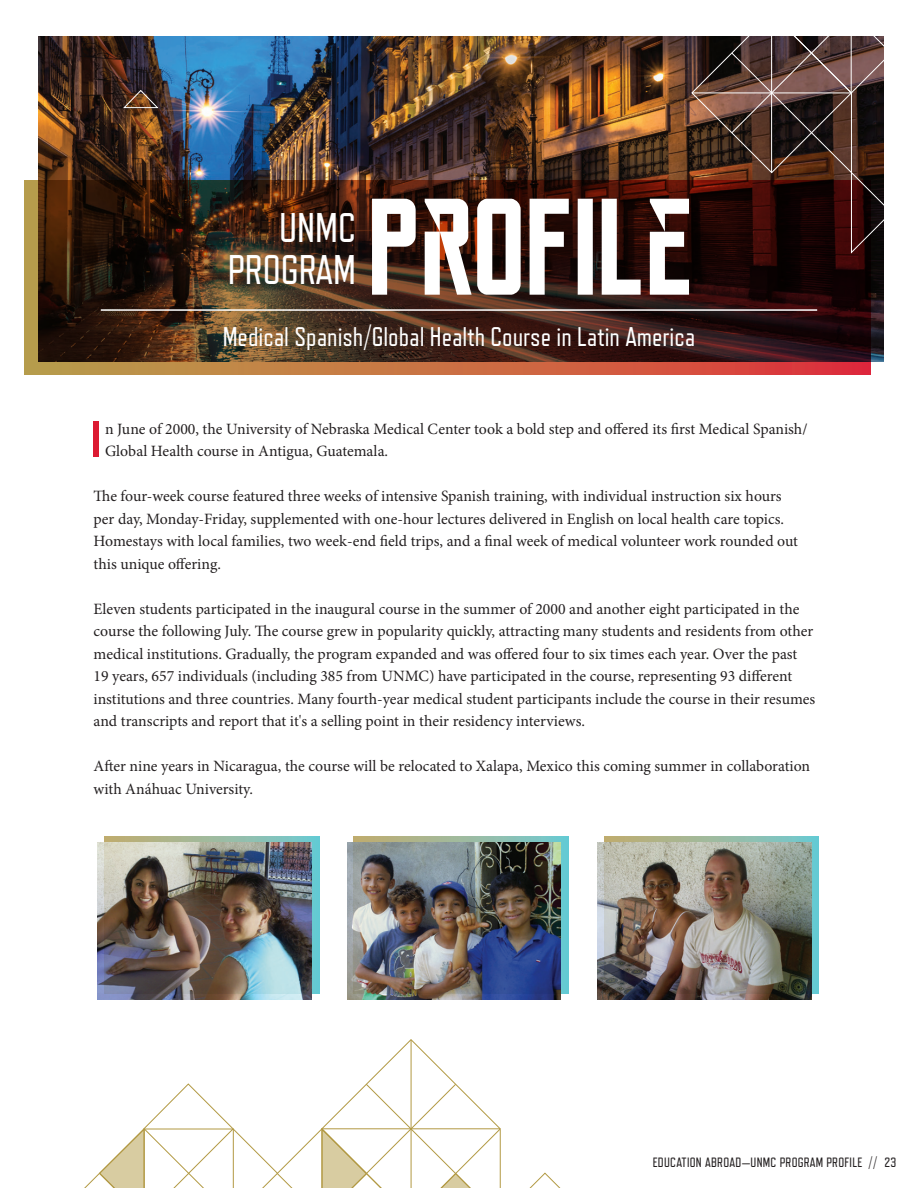
<style>
.page{position:relative;width:918px;height:1188px;background:#fff}
.page>*{position:absolute;margin:0;border:0;box-sizing:border-box;transform-origin:0 0}
.t1{font:700 137.1px "Reckoner";color:#fff}
.t2{font:700 50.1px "Refrigerator Deluxe";color:#dc1a32}
.t3{font:41.4px "Refrigerator Deluxe";color:#fff}
.t4{font:27px "Refrigerator Deluxe";color:#fff}
.t5{font:15.75px/22.5px "Minion Pro";color:#231f20}
.t6{font:13.5px "Refrigerator Deluxe";letter-spacing:.02em;color:#231f20}
</style>
<div class="page">
<img style="left:39px;top:36px;width:845px;height:326px">
<img style="left:98px;top:843px;width:213px;height:157px">
<img style="left:347px;top:843px;width:214px;height:157px">
<img style="left:598px;top:843px;width:213px;height:157px">
<img style="left:105px;top:837px;width:214px;height:157px">
<img style="left:354px;top:837px;width:215px;height:157px">
<img style="left:604px;top:837px;width:215px;height:157px">
<svg style="left:122px;top:89px;width:37px;height:19px"></svg>
<svg style="left:25px;top:180px;width:846px;height:194px"></svg>
<hr style="left:101px;top:309px;width:716px;height:2px;background:#fff">
<svg style="left:692px;top:36px;width:192px;height:217px"></svg>
<svg style="left:84px;top:1039px;width:477px;height:149px"></svg>
<p class="t3" style="left:279px;top:203px;width:78px">UNMC</p>
<p class="t3" style="left:228px;top:245px;width:130px">PROGRAM</p>
<p class="t1" style="left:372px;top:186px;width:327px">PrOFILe</p>
<p class="t4" style="left:223px;top:320px;width:474px">Medical Spanish/Global Health Course in Latin America</p>
<p class="t2" style="left:91px;top:409px;width:12px">I</p>
<p class="t5" style="left:105px;top:417px;width:704px">n June of 2000, the University of Nebraska Medical Center took a bold step and offered its first Medical Spanish/<br>Global Health course in Antigua, Guatemala.</p>
<p class="t5" style="left:94px;top:485px;width:706px">The four-week course featured three weeks of intensive Spanish training, with individual instruction six hours per day, Monday-Friday, supplemented with one-hour lectures delivered in English on local health care topics.<br>Homestays with local families, two week-end field trips, and a final week of medical volunteer work rounded out this unique offering.</p>
<p class="t5" style="left:94px;top:597px;width:723px">Eleven students participated in the inaugural course in the summer of 2000 and another eight participated in the course the following July. The course grew in popularity quickly, attracting many students and residents from other medical institutions. Gradually, the program expanded and was offered four to six times each year. Over the past 19 years, 657 individuals (including 385 from UNMC) have participated in the course, representing 93 different institutions and three countries. Many fourth-year medical student participants include the course in their resumes and transcripts and report that it's a selling point in their residency interviews.</p>
<p class="t5" style="left:94px;top:755px;width:718px">After nine years in Nicaragua, the course will be relocated to Xalapa, Mexico this coming summer in collaboration with Anáhuac University.</p>
<p class="t6" style="left:653px;top:1154px;width:245px">EDUCATION ABROAD—UNMC PROGRAM PROFILE // 23</p>
</div>
